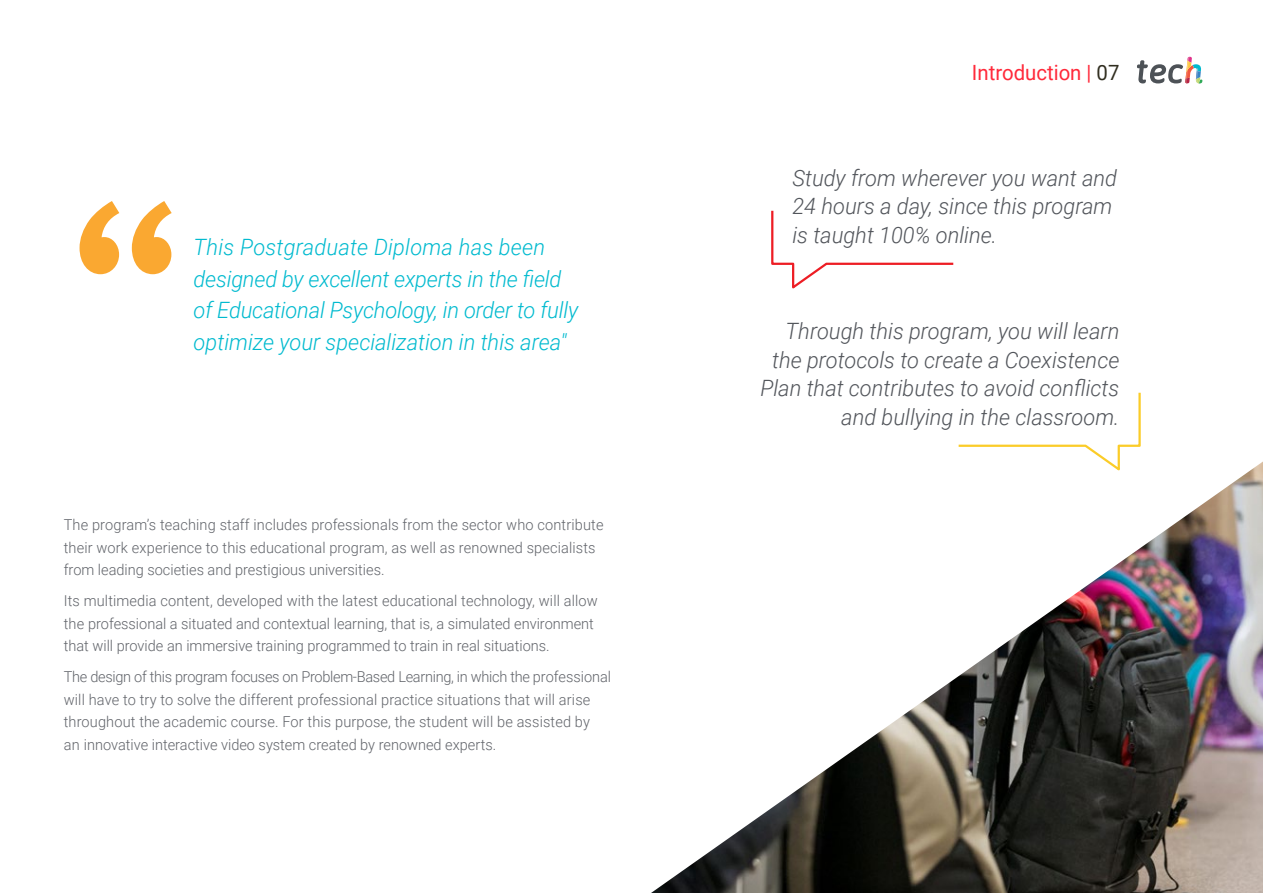
<style>
.page{position:relative;width:1263px;height:893px;background:#fff}
.page>*{position:absolute;margin:0;border:0;box-sizing:border-box;transform-origin:0 0}
.t1{font:italic 300 22.5px/28.5px "Roboto";color:#52555b}
.t2{font:italic 300 22.5px/31.5px "Roboto";letter-spacing:-.01em;color:#00bacf}
.t3{font:21px "Roboto";color:#ff293a}
.t4{font:300 15px/22.5px "Roboto";color:#61646a}
.s1{color:#312e20}
</style>
<div class="page">
<svg style="left:80px;top:201px;width:92px;height:73px"></svg>
<img style="left:651px;top:461px;width:612px;height:432px">
<svg style="left:771px;top:210px;width:183px;height:79px"></svg>
<svg style="left:1137px;top:57px;width:65px;height:27px"></svg>
<svg style="left:956px;top:392px;width:186px;height:82px"></svg>
<h1 class="t2" style="left:194px;top:230px;width:386px">This Postgraduate Diploma has been designed by excellent experts in the field of Educational Psychology, in order to fully optimize your specialization in this area"</h1>
<p class="t4" style="left:64px;top:513px;width:541px">The program’s teaching staff includes professionals from the sector who contribute their work experience to this educational program, as well as renowned specialists from leading societies and prestigious universities.</p>
<p class="t4" style="left:64px;top:589px;width:536px">Its multimedia content, developed with the latest educational technology, will allow the professional a situated and contextual learning, that is, a simulated environment that will provide an immersive training programmed to train in real situations.</p>
<p class="t4" style="left:64px;top:665px;width:549px">The design of this program focuses on Problem-Based Learning, in which the professional will have to try to solve the different professional practice situations that will arise throughout the academic course. For this purpose, the student will be assisted by<br>an innovative interactive video system created by renowned experts.</p>
<h2 class="t3" style="left:972px;top:57px;width:149px">Introduction | <span class="s1">07</span></h2>
<h1 class="t1" style="left:792px;top:163px;width:326px">Study from wherever you want and<br>24 hours a day, since this program is taught 100% online.</h1>
<h1 class="t1" style="left:760px;top:316px;width:361px;text-align:right">Through this program, you will learn the protocols to create a Coexistence Plan that contributes to avoid conflicts and bullying in the classroom.</h1>
</div>
